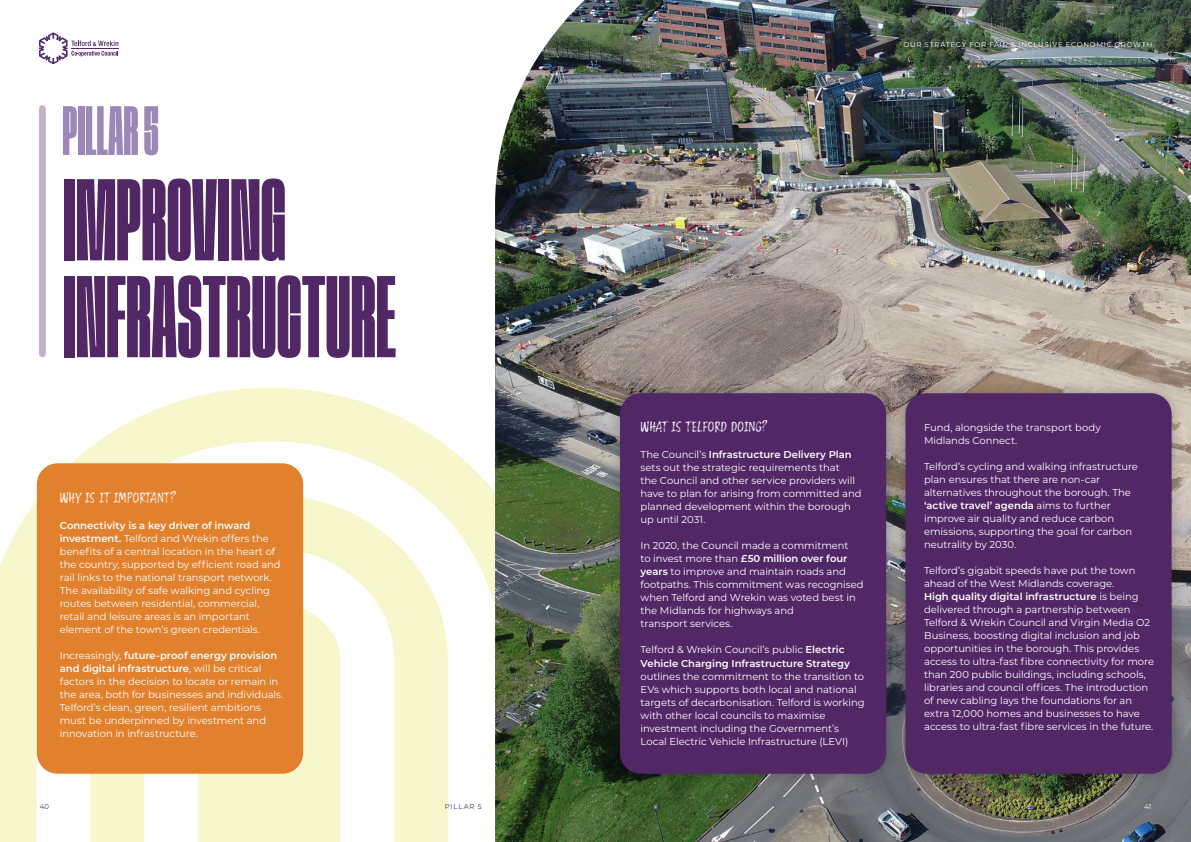
<style>
.page{position:relative;width:1191px;height:842px;background:#fff}
.page>*{position:absolute;margin:0;border:0;box-sizing:border-box;transform-origin:0 0}
.t1{font:500 108.2px/96.9px "Procerus";color:#512766}
.t2{font:500 64.9px "Procerus";color:#9d87b7}
.t3{font:15px "Tooth Nail";letter-spacing:.01em;color:#fff}
.t4{font:10px/13px "Montserrat";letter-spacing:-.005em;color:#fff}
.t5{font:600 10px/13px "Montserrat";letter-spacing:-.005em;color:#fff}
.t6{font:7px "Montserrat";letter-spacing:.105em;color:#fff}
.t7{font:7px "Montserrat";letter-spacing:.11em;color:#512766}
.s1{font-weight:600}
.s2{font-weight:400}
</style>
<div class="page">
<svg style="left:0;top:388px;width:495px;height:454px"></svg>
<svg style="left:90px;top:495px;width:358px;height:347px"></svg>
<div style="left:198px;top:603px;width:142px;height:239px;background:#f7f6cd"></div>
<img style="left:495px;top:0;width:696px;height:842px">
<div style="left:37px;top:463px;width:266px;height:311px;background:#e1812e;border-radius:21px"></div>
<div style="left:606px;top:379px;width:294px;height:408px;background:#1d1d1b;opacity:.32"></div>
<div style="left:620px;top:393px;width:266px;height:381px;background:#512766;border-radius:21px"></div>
<div style="left:39px;top:105px;width:7px;height:252px;background:#c2b3c9;border-radius:3px"></div>
<div style="left:891px;top:379px;width:294px;height:408px;background:#1d1d1b;opacity:.32"></div>
<div style="left:905px;top:393px;width:266px;height:381px;background:#512766;border-radius:21px"></div>
<svg style="left:39px;top:32px;width:79px;height:32px"></svg>
<hr style="left:71px;top:48px;width:47px;height:1px;background:#512766">
<h2 class="t2" style="left:62px;top:95px;width:98px">PILLAR 5</h2>
<h1 class="t1" style="left:63px;top:175px;width:335px">IMPROVING<br>INFRASTRUCTURE</h1>
<h3 class="t3" style="left:60px;top:489px;width:118px">WHY IS IT IMPORTANT?</h3>
<p class="t4" style="left:60px;top:518px;width:222px"><span class="s1">Connectivity is a key driver of inward investment.</span> Telford and Wrekin offers the benefits of a central location in the heart of the country, supported by efficient road and rail links to the national transport network.<br>The availability of safe walking and cycling routes between residential, commercial, retail and leisure areas is an important element of the town’s green credentials.</p>
<p class="t4" style="left:60px;top:648px;width:225px">Increasingly, <span class="s1">future-proof energy provision and digital infrastructure</span>, will be critical factors in the decision to locate or remain in the area, both for businesses and individuals.<br>Telford’s clean, green, resilient ambitions must be underpinned by investment and innovation in infrastructure.</p>
<p class="t6" style="left:903px;top:39px;width:250px">OUR STRATEGY FOR FAIR &amp; INCLUSIVE ECONOMIC GROWTH</p>
<h3 class="t3" style="left:640px;top:419px;width:129px">WHAT IS TELFORD DOING?</h3>
<p class="t4" style="left:640px;top:448px;width:223px">The Council’s <span class="s1">Infrastructure Delivery Plan </span>sets out the strategic requirements that<br>the Council and other service providers will have to plan for arising from committed and planned development within the borough up until 2031.</p>
<p class="t4" style="left:640px;top:539px;width:225px">In 2020, the Council made a commitment<br>to invest more than <span class="s1">£50 million over four years</span> to improve and maintain roads and footpaths. This commitment was recognised when Telford and Wrekin was voted best in the Midlands for highways and<br>transport services.</p>
<p class="t5" style="left:640px;top:643px;width:211px"><span class="s2">Telford &amp; Wrekin Council’s public</span> Electric<br>Vehicle Charging Infrastructure Strategy</p>
<p class="t4" style="left:640px;top:669px;width:226px">outlines the commitment to the transition to EVs which supports both local and national targets of decarbonisation. Telford is working with other local councils to maximise investment including the Government’s Local Electric Vehicle Infrastructure (LEVI)</p>
<p class="t4" style="left:924px;top:420px;width:178px">Fund, alongside the transport body<br>Midlands Connect.</p>
<p class="t4" style="left:924px;top:459px;width:215px">Telford’s cycling and walking infrastructure plan ensures that there are non-car alternatives throughout the borough. The <span class="s1">‘active travel’ agenda</span> aims to further improve air quality and reduce carbon emissions, supporting the goal for carbon neutrality by 2030.</p>
<p class="t4" style="left:924px;top:563px;width:231px">Telford’s gigabit speeds have put the town ahead of the West Midlands coverage.<br><span class="s1">High quality digital infrastructure</span> is being delivered through a partnership between Telford &amp; Wrekin Council and Virgin Media O2<br>Business, boosting digital inclusion and job opportunities in the borough. This provides access to ultra-fast fibre connectivity for more than 200 public buildings, including schools, libraries and council offices. The introduction of new cabling lays the foundations for an extra 12,000 homes and businesses to have access to ultra-fast fibre services in the future.</p>
<p class="t7" style="left:40px;top:802px;width:11px">40</p>
<p class="t6" style="left:1144px;top:802px;width:9px">41</p>
<p class="t7" style="left:445px;top:802px;width:38px">PILLAR 5</p>
</div>
